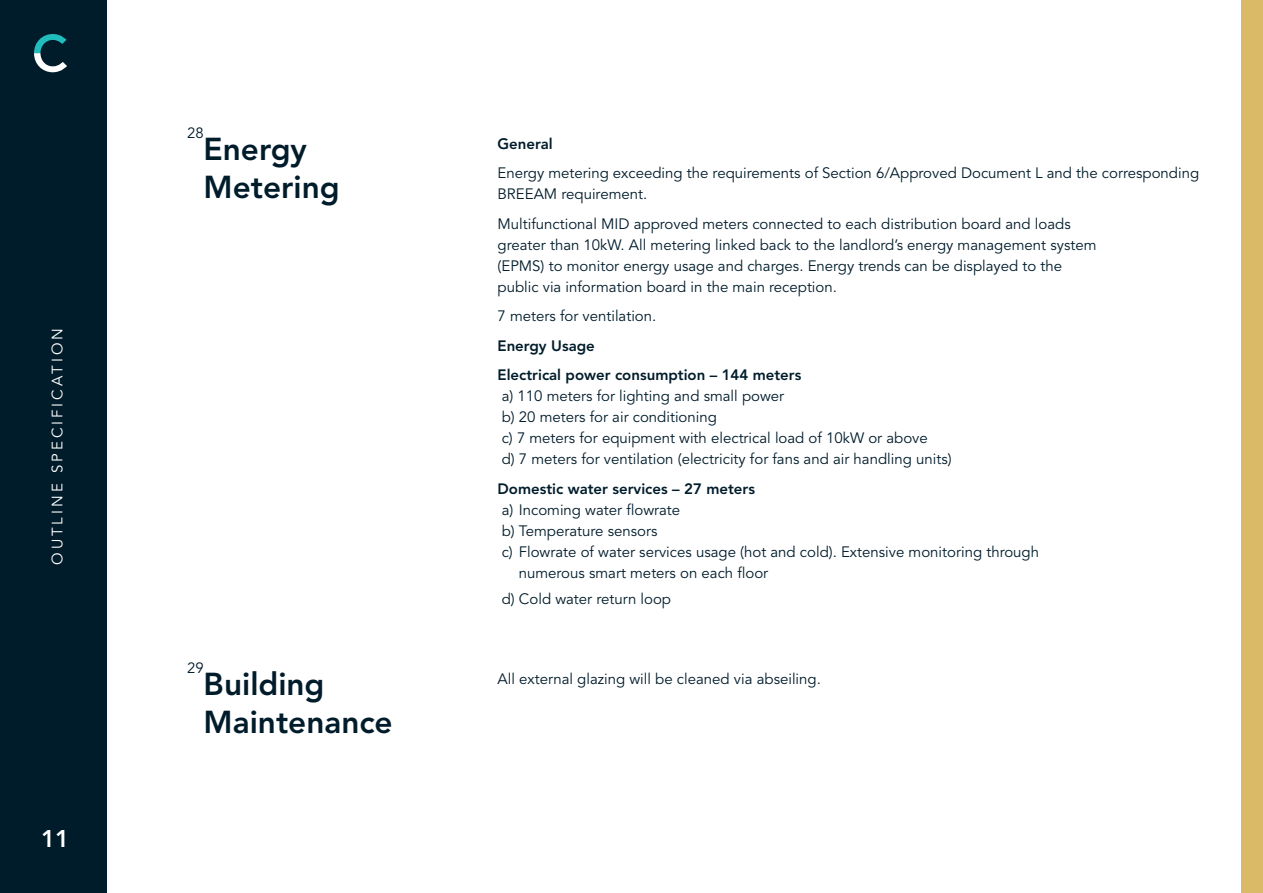
<style>
.page{position:relative;width:1263px;height:893px;background:#fff}
.page>*{position:absolute;margin:0;border:0;box-sizing:border-box;transform-origin:0 0}
.t1{font:800 31.5px/37.8px "Avenir";color:#001c2b}
.t2{font:800 24px "Avenir";color:#fff}
.t3{font:15px/21px "Avenir";color:#001c2b}
.t4{font:800 15px "Avenir";color:#001c2b}
.t5{font:15px "Avenir";letter-spacing:.2em;color:#fff}
.t6{font:14.85px "Avenir";color:#001c2b}
.s1{font-weight:800}
</style>
<div class="page">
<div style="left:0;top:0;width:106px;height:893px;background:#001c2b"></div>
<svg style="left:34px;top:34px;width:33px;height:38px"></svg>
<div style="left:1242px;top:0;width:21px;height:893px;background:#dab967"></div>
<p class="t5" style="left:49px;top:565px;width:238px;rotate:-90deg">OUTLINE SPECIFICATION</p>
<h2 class="t2" style="left:41px;top:825px;width:30px">11</h2>
<p class="t6" style="left:187px;top:124px;width:18px">28</p>
<p class="t1" style="left:204px;top:130px;width:137px">Energy<br>Metering</p>
<p class="t4" style="left:497px;top:135px;width:57px">General</p>
<p class="t3" style="left:497px;top:163px;width:703px">Energy metering exceeding the requirements of Section 6/Approved Document L and the corresponding<br>BREEAM requirement.</p>
<p class="t3" style="left:497px;top:214px;width:600px">Multifunctional MID approved meters connected to each distribution board and loads greater than 10kW. All metering linked back to the landlord’s energy management system (EPMS) to monitor energy usage and charges. Energy trends can be displayed to the public via information board in the main reception.</p>
<p class="t3" style="left:497px;top:306px;width:160px">7 meters for ventilation.</p>
<p class="t4" style="left:497px;top:337px;width:99px">Energy Usage</p>
<p class="t3" style="left:497px;top:365px;width:456px"><span class="s1">Electrical power consumption – 144 meters<br></span>a) 110 meters for lighting and small power<br>b) 20 meters for air conditioning<br>c) 7 meters for equipment with electrical load of 10kW or above<br>d) 7 meters for ventilation (electricity for fans and air handling units)</p>
<p class="t4" style="left:497px;top:480px;width:259px">Domestic water services – 27 meters</p>
<p class="t3" style="left:502px;top:500px;width:180px">a) Incoming water flowrate</p>
<p class="t3" style="left:502px;top:521px;width:157px">b) Temperature sensors</p>
<p class="t3" style="left:502px;top:542px;width:539px">c) Flowrate of water services usage (hot and cold). Extensive monitoring through</p>
<p class="t3" style="left:519px;top:563px;width:251px">numerous smart meters on each floor</p>
<p class="t3" style="left:502px;top:589px;width:171px">d) Cold water return loop</p>
<p class="t6" style="left:187px;top:659px;width:18px">29</p>
<p class="t1" style="left:204px;top:665px;width:191px">Building<br>Maintenance</p>
<p class="t3" style="left:497px;top:669px;width:325px">All external glazing will be cleaned via abseiling.</p>
</div>
